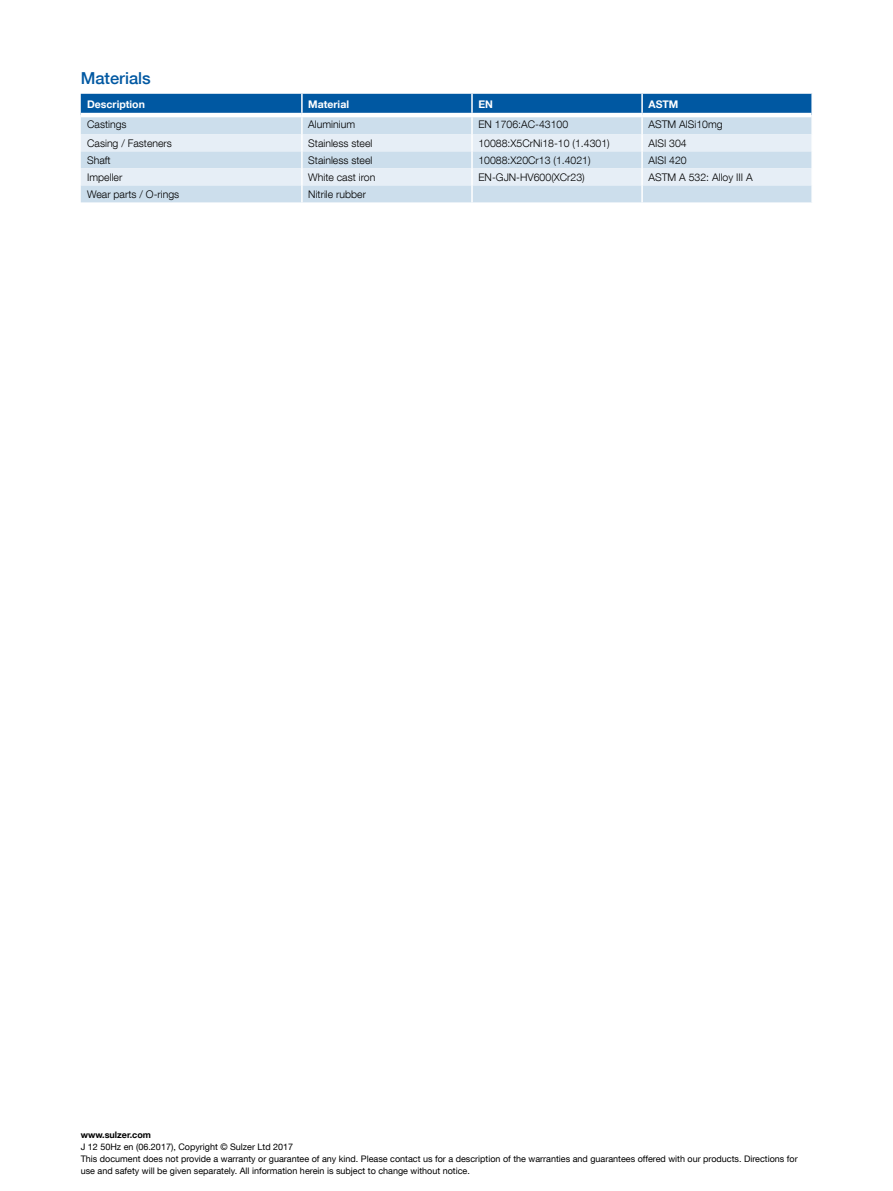
<style>
.page{position:relative;width:893px;height:1191px;background:#fff}
.page>*{position:absolute;margin:0;border:0;box-sizing:border-box;transform-origin:0 0}
.t1{font:500 16.5px "Helvetica Neue LT Com";color:#0058a2}
.t2{font:300 10.5px "Helvetica Neue LT Com";color:#000}
.t3{font:700 10.5px "Helvetica Neue LT Com";color:#fff}
.t4{font:9px/12px "Helvetica Neue LT Com";color:#000}
.t5{font:700 9px "Helvetica Neue LT Com";color:#000}
</style>
<div class="page">
<svg style="left:81px;top:94px;width:731px;height:108px;background:#b3cde3"></svg>
<h1 class="t1" style="left:81px;top:68px;width:72px">Materials</h1>
<p class="t3" style="left:87px;top:98px;width:59px">Description</p>
<p class="t3" style="left:308px;top:98px;width:42px">Material</p>
<p class="t3" style="left:478px;top:98px;width:16px">EN</p>
<p class="t3" style="left:648px;top:98px;width:31px">ASTM</p>
<p class="t2" style="left:87px;top:118px;width:41px">Castings</p>
<p class="t2" style="left:308px;top:118px;width:48px">Aluminium</p>
<p class="t2" style="left:478px;top:118px;width:91px">EN 1706:AC-43100</p>
<p class="t2" style="left:648px;top:118px;width:76px">ASTM AlSi10mg</p>
<p class="t2" style="left:87px;top:136px;width:86px">Casing / Fasteners</p>
<p class="t2" style="left:308px;top:136px;width:66px">Stainless steel</p>
<p class="t2" style="left:478px;top:136px;width:133px">10088:X5CrNi18-10 (1.4301)</p>
<p class="t2" style="left:648px;top:136px;width:40px">AISI 304</p>
<p class="t2" style="left:87px;top:153px;width:25px">Shaft</p>
<p class="t2" style="left:308px;top:153px;width:66px">Stainless steel</p>
<p class="t2" style="left:478px;top:153px;width:114px">10088:X20Cr13 (1.4021)</p>
<p class="t2" style="left:648px;top:153px;width:40px">AISI 420</p>
<p class="t2" style="left:87px;top:170px;width:37px">Impeller</p>
<p class="t2" style="left:308px;top:170px;width:69px">White cast iron</p>
<p class="t2" style="left:478px;top:170px;width:108px">EN-GJN-HV600(XCr23)</p>
<p class="t2" style="left:648px;top:170px;width:106px">ASTM A 532: Alloy III A</p>
<p class="t2" style="left:87px;top:187px;width:94px">Wear parts / O-rings</p>
<p class="t2" style="left:308px;top:187px;width:59px">Nitrile rubber</p>
<p class="t5" style="left:81px;top:1129px;width:72px">www.sulzer.com</p>
<p class="t4" style="left:81px;top:1140px;width:718px">J 12 50Hz en (06.2017), Copyright © Sulzer Ltd 2017<br>This document does not provide a warranty or guarantee of any kind. Please contact us for a description of the warranties and guarantees offered with our products. Directions for use and safety will be given separately. All information herein is subject to change without notice.</p>
</div>
